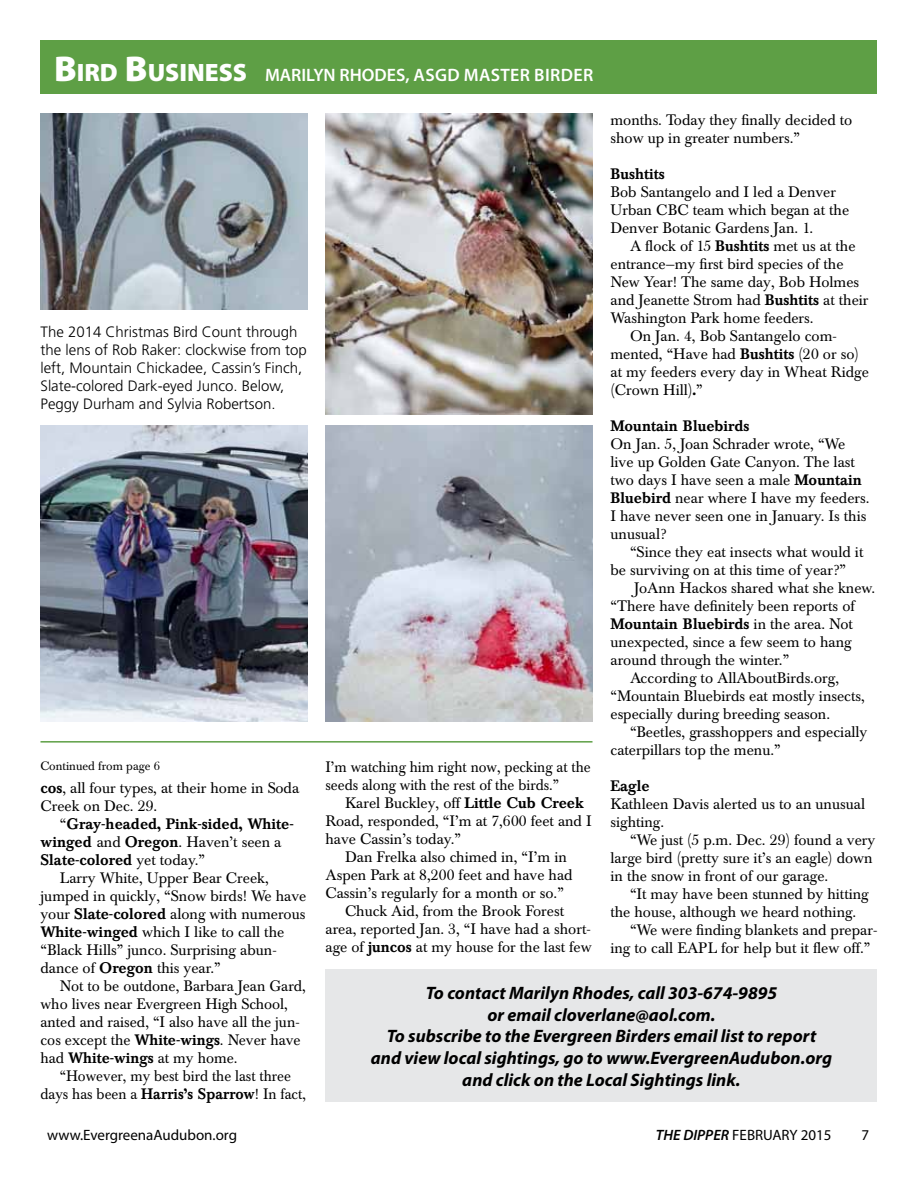
<style>
.page{position:relative;width:918px;height:1188px;background:#fff}
.page>*{position:absolute;margin:0;border:0;box-sizing:border-box;transform-origin:0 0}
.t1{font:italic 700 18px/21.6px "Myriad Pro";color:#000;text-align:center}
.t2{font:600 18px "Myriad Pro";color:#fff}
.t3{font:600 18px "Myriad Pro";color:#fff}
.t4{font:15px/18px "Baskerville BE";color:#000}
.t5{font:300 15px/18px "Frutiger";color:#000}
.t6{font:15px/18px "Baskerville BE";color:#000;scale:.96 1}
.t7{font:500 15px "Baskerville BE";color:#000}
.t8{font:15px "Myriad Pro";color:#000}
.t9{font:12px "Baskerville BE";color:#000}
.s1{font-weight:900;font-size:36px}
.s2{font-weight:900;font-size:25.2px}
.s3{font-style:inherit}
.s4{font-weight:500}
.s5{font-weight:400}
.s6{font-weight:600;font-style:italic}
</style>
<div class="page">
<div style="left:40px;top:40px;width:838px;height:54px;background:#5e9f45"></div>
<div style="left:326px;top:969px;width:552px;height:133px;background:#e6e7e8"></div>
<img style="left:326px;top:114px;width:266px;height:301px">
<img style="left:40px;top:114px;width:268px;height:196px">
<img style="left:40px;top:426px;width:268px;height:295px">
<img style="left:326px;top:426px;width:266px;height:295px">
<hr style="left:40px;top:741px;width:552px;height:2px;background:#5e9f45">
<p class="t2" style="left:54px;top:64px;width:458px"><span class="s1">B</span><span class="s2">IRD</span> <span class="s1">B</span><span class="s2">USINESS</span> MARILYN RHODES, <span class="s3">ASGD MASTER</span></p>
<p class="t3" style="left:534px;top:64px;width:50px">BIRDER</p>
<p class="t5" style="left:40px;top:323px;width:268px">The 2014 Christmas Bird Count through the lens of Rob Raker: clockwise from top left, Mountain Chickadee, Cassin’s Finch, Slate-colored Dark-eyed Junco. Below, Peggy Durham and Sylvia Robertson.</p>
<p class="t9" style="left:40px;top:759px;width:121px">Continued from page 6</p>
<p class="t4" style="left:40px;top:779px;width:260px"><span class="s4">cos</span>, all four types, at their home in Soda<br>Creek on Dec. 29.</p>
<p class="t7" style="left:60px;top:815px;width:235px"><span class="s5">“</span>Gray-headed, Pink-sided, White-</p>
<p class="t4" style="left:40px;top:833px;width:242px"><span class="s4">winged</span> and <span class="s4">Oregon</span>. Haven’t seen a</p>
<p class="t7" style="left:40px;top:851px;width:166px">Slate-colored <span class="s5">yet today.”</span></p>
<p class="t4" style="left:60px;top:869px;width:210px">Larry White, Upper Bear Creek,</p>
<p class="t4" style="left:40px;top:887px;width:267px">jumped in quickly, “Snow birds! We have</p>
<p class="t4" style="left:40px;top:905px;width:267px">your <span class="s4">Slate-colored</span> along with numerous</p>
<p class="t4" style="left:40px;top:923px;width:245px"><span class="s4">White-winged</span> which I like to call the</p>
<p class="t4" style="left:40px;top:941px;width:238px">“Black Hills” junco. Surprising abun-</p>
<p class="t4" style="left:40px;top:959px;width:182px">dance of <span class="s4">Oregon</span> this year.”</p>
<p class="t4" style="left:60px;top:977px;width:247px">Not to be outdone, Barbara Jean Gard,</p>
<p class="t4" style="left:40px;top:995px;width:249px">who lives near Evergreen High School,</p>
<p class="t4" style="left:40px;top:1013px;width:261px">anted and raised, “I also have all the jun-</p>
<p class="t4" style="left:40px;top:1031px;width:262px">cos except the <span class="s4">White-wings</span>. Never have</p>
<p class="t4" style="left:40px;top:1049px;width:199px">had <span class="s4">White-wings</span> at my home.</p>
<p class="t6" style="left:60px;top:1067px;width:242px">“However, my best bird the last three</p>
<p class="t6" style="left:40px;top:1085px;width:278px">days has been a <span class="s4">Harris’s Sparrow</span>! In fact,</p>
<p class="t6" style="left:326px;top:758px;width:278px">I’m watching him right now, pecking at the seeds along with the rest of the birds.”</p>
<p class="t4" style="left:345px;top:794px;width:240px">Karel Buckley, off <span class="s4">Little Cub Creek</span></p>
<p class="t4" style="left:326px;top:812px;width:268px">Road, responded, “I’m at 7,600 feet and I</p>
<p class="t4" style="left:326px;top:830px;width:137px">have Cassin’s today.”</p>
<p class="t4" style="left:345px;top:848px;width:223px">Dan Frelka also chimed in, “I’m in</p>
<p class="t4" style="left:326px;top:866px;width:249px">Aspen Park at 8,200 feet and have had</p>
<p class="t4" style="left:326px;top:884px;width:240px">Cassin’s regularly for a month or so.”</p>
<p class="t4" style="left:345px;top:902px;width:221px">Chuck Aid, from the Brook Forest</p>
<p class="t4" style="left:326px;top:920px;width:267px">area, reported Jan. 3, “I have had a short-</p>
<p class="t4" style="left:326px;top:938px;width:268px">age of <span class="s4">juncos</span> at my house for the last few</p>
<p class="t4" style="left:610px;top:111px;width:243px">months. Today they finally decided to show up in greater numbers.”</p>
<p class="t7" style="left:610px;top:165px;width:56px">Bushtits</p>
<p class="t4" style="left:610px;top:183px;width:240px">Bob Santangelo and I led a Denver<br>Urban CBC team which began at the<br>Denver Botanic Gardens Jan. 1.</p>
<p class="t4" style="left:630px;top:237px;width:227px">A flock of 15 <span class="s4">Bushtits</span> met us at the</p>
<p class="t4" style="left:610px;top:255px;width:235px">entrance—my first bird species of the</p>
<p class="t4" style="left:610px;top:273px;width:250px">New Year! The same day, Bob Holmes</p>
<p class="t4" style="left:610px;top:291px;width:260px">and Jeanette Strom had <span class="s4">Bushtits</span> at their</p>
<p class="t4" style="left:610px;top:309px;width:205px">Washington Park home feeders.</p>
<p class="t4" style="left:630px;top:327px;width:208px">On Jan. 4, Bob Santangelo com-</p>
<p class="t4" style="left:610px;top:345px;width:250px">mented, “Have had <span class="s4">Bushtits</span> (20 or so)</p>
<p class="t4" style="left:610px;top:363px;width:260px">at my feeders every day in Wheat Ridge</p>
<p class="t4" style="left:610px;top:381px;width:94px">(Crown Hill)<span class="s4">.</span>”</p>
<p class="t7" style="left:610px;top:417px;width:141px">Mountain Bluebirds</p>
<p class="t4" style="left:610px;top:435px;width:261px">On Jan. 5, Joan Schrader wrote, “We live up Golden Gate Canyon. The last two days I have seen a male <span class="s4">Mountain<br>Bluebird</span> near where I have my feeders.<br>I have never seen one in January. Is this unusual?</p>
<p class="t4" style="left:610px;top:543px;width:254px;text-indent:20px">“Since they eat insects what would it be surviving on at this time of year?”</p>
<p class="t4" style="left:634px;top:579px;width:243px">JoAnn Hackos shared what she knew.</p>
<p class="t4" style="left:610px;top:597px;width:246px">“There have definitely been reports of</p>
<p class="t7" style="left:610px;top:615px;width:244px">Mountain Bluebirds <span class="s5">in the area. Not</span></p>
<p class="t4" style="left:610px;top:633px;width:243px">unexpected, since a few seem to hang</p>
<p class="t4" style="left:610px;top:651px;width:180px">around through the winter.”</p>
<p class="t4" style="left:630px;top:669px;width:211px">According to AllAboutBirds.org,</p>
<p class="t4" style="left:610px;top:687px;width:256px">“Mountain Bluebirds eat mostly insects,</p>
<p class="t4" style="left:610px;top:705px;width:221px">especially during breeding season.</p>
<p class="t4" style="left:630px;top:723px;width:239px">“Beetles, grasshoppers and especially</p>
<p class="t4" style="left:610px;top:741px;width:172px">caterpillars top the menu.”</p>
<p class="t7" style="left:610px;top:777px;width:41px">Eagle</p>
<p class="t4" style="left:610px;top:795px;width:256px">Kathleen Davis alerted us to an unusual sighting.</p>
<p class="t4" style="left:610px;top:831px;width:266px;text-indent:20px">“We just (5 p.m. Dec. 29) found a very large bird (pretty sure it’s an eagle) down in the snow in front of our garage.</p>
<p class="t4" style="left:630px;top:885px;width:240px">“It may have been stunned by hitting</p>
<p class="t4" style="left:610px;top:903px;width:247px">the house, although we heard nothing.</p>
<p class="t4" style="left:630px;top:921px;width:249px">“We were finding blankets and prepar-</p>
<p class="t4" style="left:610px;top:939px;width:262px">ing to call EAPL for help but it flew off.”</p>
<p class="t1" style="left:371px;top:982px;width:463px">To contact Marilyn Rhodes, call 303-674-9895<br>or email cloverlane@aol.com.<br>To subscribe to the Evergreen Birders email list to report and view local sightings, go to www.EvergreenAudubon.org and click on the Local Sightings link.</p>
<p class="t8" style="left:47px;top:1125px;width:191px">www.EvergreenaAudubon.org</p>
<p class="t8" style="left:656px;top:1125px;width:177px"><span class="s6">THE DIPPER</span> FEBRUARY 2015</p>
<p class="t8" style="left:862px;top:1125px;width:9px">7</p>
</div>
